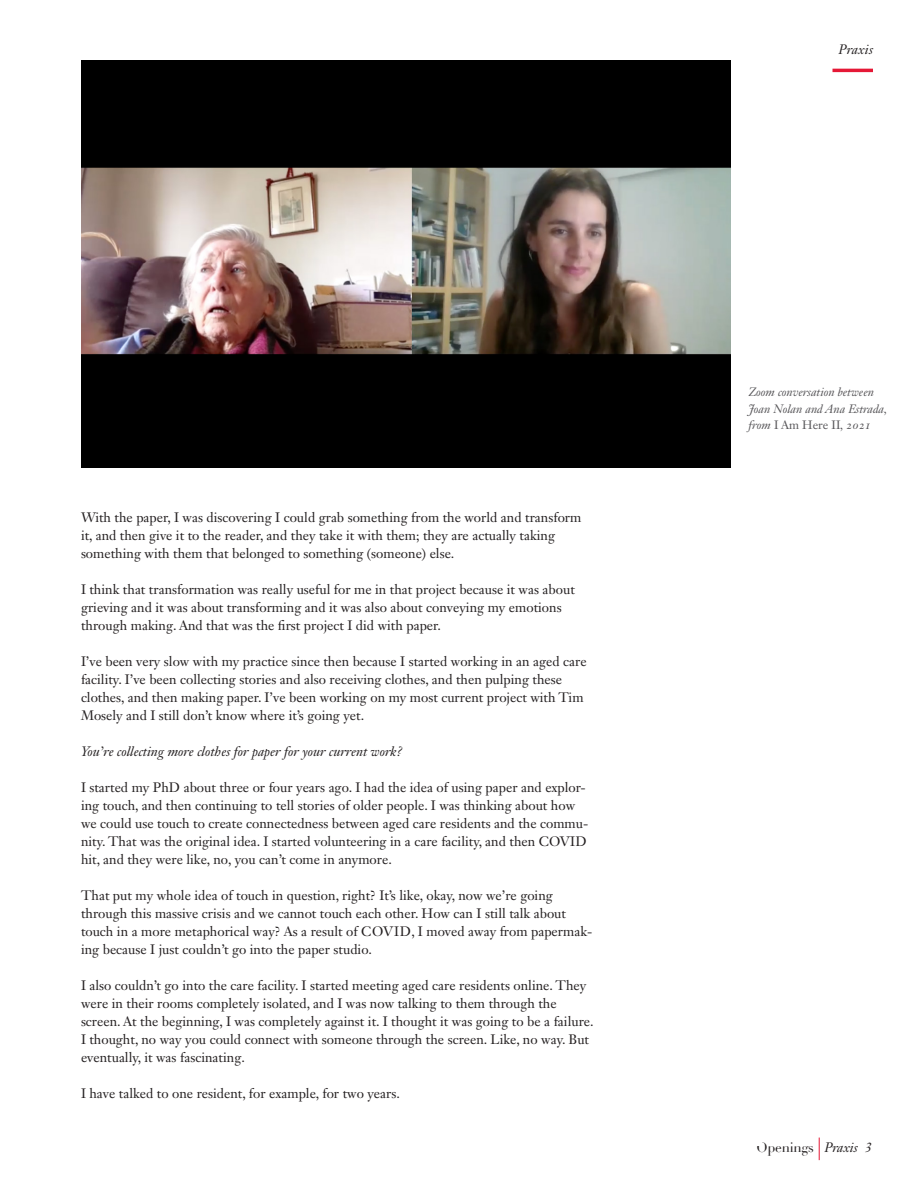
<style>
.page{position:relative;width:918px;height:1188px;background:#fff}
.page>*{position:absolute;margin:0;border:0;box-sizing:border-box;transform-origin:0 0}
.Janson_body_text{font:13.5px/18px "Janson Text LT Std";color:#231f20}
.Janson_body_text-2{font:italic 13.5px "Janson Text LT Std";color:#231f20}
.t1{font:13.5px "Didot";letter-spacing:-.02em;color:#231f20}
.t2{font:italic 12px/16.5px "Janson Text LT Std";color:#575659}
.s1{font-style:normal}
.s2{font-family:"Janson Text LT Std";font-style:italic}
</style>
<div class="page">
<hr style="left:832px;top:69px;width:41px;height:3px;background:#e51836">
<svg style="left:819px;top:1138px;width:1px;height:22px"></svg>
<img style="left:81px;top:61px;width:649px;height:407px">
<p class="Janson_body_text" style="left:81px;top:508px;width:502px">With the paper, I was discovering I could grab something from the world and transform it, and then give it to the reader, and they take it with them; they are actually taking something with them that belonged to something (someone) else.</p>
<p class="Janson_body_text" style="left:81px;top:580px;width:495px">I think that transformation was really useful for me in that project because it was about grieving and it was about transforming and it was also about conveying my emotions through making. And that was the first project I did with paper.</p>
<p class="Janson_body_text" style="left:81px;top:652px;width:507px">I’ve been very slow with my practice since then because I started working in an aged care facility. I’ve been collecting stories and also receiving clothes, and then pulping these clothes, and then making paper. I’ve been working on my most current project with Tim Mosely and I still don’t know where it’s going yet.</p>
<p class="Janson_body_text-2" style="left:81px;top:743px;width:323px">You’re collecting more clothes for paper for your current work?</p>
<p class="Janson_body_text" style="left:81px;top:778px;width:509px">I started my PhD about three or four years ago. I had the idea of using paper and explor&shy;ing touch, and then continuing to tell stories of older people. I was thinking about how we could use touch to create connectedness between aged care residents and the commu&shy;nity. That was the original idea. I started volunteering in a care facility, and then COVID hit, and they were like, no, you can’t come in anymore.</p>
<p class="Janson_body_text" style="left:81px;top:886px;width:513px">That put my whole idea of touch in question, right? It’s like, okay, now we’re going through this massive crisis and we cannot touch each other. How can I still talk about touch in a more metaphorical way? As a result of COVID, I moved away from papermak&shy;ing because I just couldn’t go into the paper studio.</p>
<p class="Janson_body_text" style="left:81px;top:976px;width:514px">I also couldn’t go into the care facility. I started meeting aged care residents online. They were in their rooms completely isolated, and I was now talking to them through the screen. At the beginning, I was completely against it. I thought it was going to be a failure.<br>I thought, no way you could connect with someone through the screen. Like, no way. But eventually, it was fascinating.</p>
<p class="Janson_body_text" style="left:81px;top:1084px;width:320px">I have talked to one resident, for example, for two years.</p>
<p class="Janson_body_text-2" style="left:838px;top:41px;width:36px">Praxis</p>
<p class="t2" style="left:748px;top:384px;width:140px">Zoom conversation between<br>Joan Nolan and Ana Estrada, from <span class="s1">I Am Here II</span>, 2021</p>
<p class="t1" style="left:757px;top:1139px;width:117px">Openings <span class="s2">Praxis 3</span></p>
</div>
